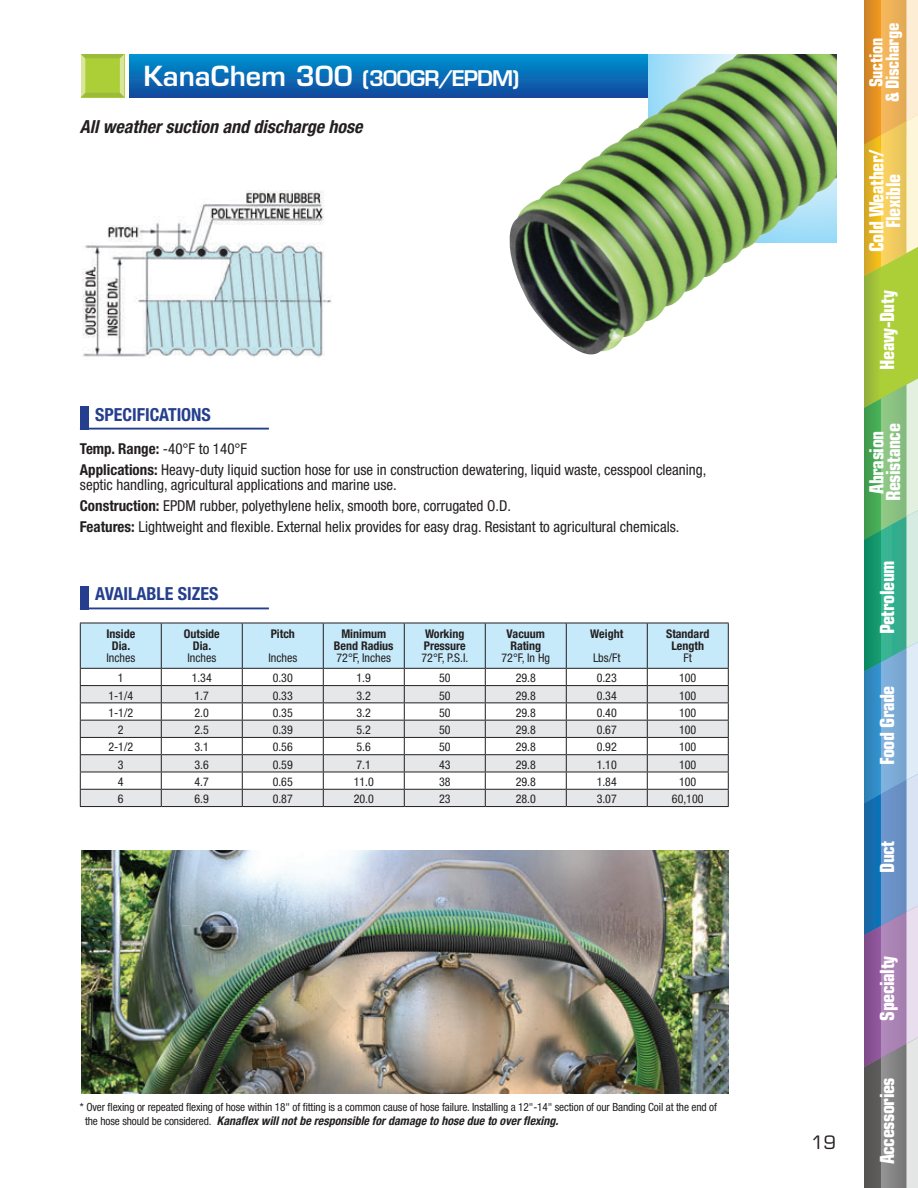
<style>
.page{position:relative;width:918px;height:1188px;background:#fff}
.page>*{position:absolute;margin:0;border:0;box-sizing:border-box;transform-origin:0 0}
.t1{font:600 21px "Eurostile";letter-spacing:-.05em;color:#fff}
.t2{font:700 condensed 19.5px/16.5px "Eurostile";letter-spacing:-.025em;color:#fff;text-align:center}
.t3{font:italic 700 condensed 18px "Helvetica Neue";color:#231f20}
.t4{font:700 condensed 18px "Helvetica Neue";color:#253f8e}
.t5{font:700 condensed 18px/16.5px "Eurostile";letter-spacing:-.025em;color:#fff;text-align:center}
.t6{font:18px "Eurostile";color:#231f20}
.t7{font:condensed 15px/21px "Helvetica Neue";color:#231f20}
.t8{font:condensed 12px "Helvetica Neue";color:#231f20}
.t9{font:700 condensed 12px/12px "Helvetica Neue";color:#231f20;text-align:center}
.t10{font:italic 700 condensed 12px "Helvetica Neue";color:#231f20}
.t11{font:condensed 11.25px "Helvetica Neue";letter-spacing:-.01em;color:#231f20}
.s1{font-size:27px}
.s2{font-weight:700}
.s3{font-weight:400;font-style:normal;font-size:11.25px}
</style>
<div class="page">
<svg style="left:864px;top:0;width:54px;height:1188px;background:#98ab8c"></svg>
<svg style="left:81px;top:54px;width:43px;height:43px;background:#b0ce49"></svg>
<img style="left:130px;top:54px;width:378px;height:43px">
<div style="left:80px;top:406px;width:9px;height:23px;background:#253f8e"></div>
<hr style="left:80px;top:428px;width:189px;height:2px;background:#253f8e">
<svg style="left:80px;top:624px;width:649px;height:182px"></svg>
<hr style="left:80px;top:806px;width:81px;height:1px;background:#231f20">
<hr style="left:161px;top:806px;width:81px;height:1px;background:#231f20">
<hr style="left:242px;top:806px;width:81px;height:1px;background:#231f20">
<hr style="left:323px;top:806px;width:81px;height:1px;background:#231f20">
<hr style="left:404px;top:806px;width:81px;height:1px;background:#231f20">
<hr style="left:485px;top:806px;width:81px;height:1px;background:#231f20">
<hr style="left:566px;top:806px;width:81px;height:1px;background:#231f20">
<hr style="left:647px;top:806px;width:82px;height:1px;background:#231f20">
<hr style="left:80px;top:623px;width:81px;height:1px;background:#231f20">
<hr style="left:80px;top:623px;width:1px;height:45px;background:#231f20">
<hr style="left:161px;top:623px;width:81px;height:1px;background:#231f20">
<hr style="left:161px;top:623px;width:1px;height:45px;background:#231f20">
<hr style="left:242px;top:623px;width:81px;height:1px;background:#231f20">
<hr style="left:242px;top:623px;width:1px;height:45px;background:#231f20">
<hr style="left:323px;top:623px;width:81px;height:1px;background:#231f20">
<hr style="left:323px;top:623px;width:1px;height:45px;background:#231f20">
<hr style="left:404px;top:623px;width:81px;height:1px;background:#231f20">
<hr style="left:404px;top:623px;width:1px;height:45px;background:#231f20">
<hr style="left:485px;top:623px;width:81px;height:1px;background:#231f20">
<hr style="left:485px;top:623px;width:1px;height:45px;background:#231f20">
<hr style="left:566px;top:623px;width:81px;height:1px;background:#231f20">
<hr style="left:566px;top:623px;width:1px;height:45px;background:#231f20">
<hr style="left:647px;top:623px;width:82px;height:1px;background:#231f20">
<hr style="left:647px;top:623px;width:1px;height:45px;background:#231f20">
<hr style="left:728px;top:623px;width:1px;height:45px;background:#231f20">
<hr style="left:80px;top:668px;width:81px;height:1px;background:#231f20">
<hr style="left:161px;top:668px;width:81px;height:1px;background:#231f20">
<hr style="left:242px;top:668px;width:81px;height:1px;background:#231f20">
<hr style="left:323px;top:668px;width:81px;height:1px;background:#231f20">
<hr style="left:404px;top:668px;width:81px;height:1px;background:#231f20">
<hr style="left:485px;top:668px;width:81px;height:1px;background:#231f20">
<hr style="left:566px;top:668px;width:81px;height:1px;background:#231f20">
<hr style="left:647px;top:668px;width:82px;height:1px;background:#231f20">
<div style="left:80px;top:586px;width:9px;height:23px;background:#253f8e"></div>
<hr style="left:80px;top:608px;width:189px;height:1px;background:#253f8e">
<img style="left:83px;top:190px;width:248px;height:168px">
<img style="left:81px;top:850px;width:648px;height:243px">
<img style="left:508px;top:54px;width:329px;height:301px">
<h1 class="t1" style="left:144px;top:65px;width:377px"><span class="s1">KanaChem 300</span> (300GR/EPDM)</h1>
<p class="t3" style="left:80px;top:115px;width:284px">All weather suction and discharge hose</p>
<p class="t4" style="left:95px;top:403px;width:117px">SPECIFICATIONS</p>
<p class="t7" style="left:80px;top:438px;width:628px"><span class="s2">Temp. Range:</span> -40°F to 140°F<br><span class="s2">Applications:</span> Heavy-duty liquid suction hose for use in construction dewatering, liquid waste, cesspool cleaning,</p>
<p class="t7" style="left:80px;top:474px;width:601px">septic handling, agricultural applications and marine use.<br><span class="s2">Construction:</span> EPDM rubber, polyethylene helix, smooth bore, corrugated O.D.<br><span class="s2">Features:</span> Lightweight and flexible. External helix provides for easy drag. Resistant to agricultural chemicals.</p>
<p class="t4" style="left:95px;top:583px;width:125px">AVAILABLE SIZES</p>
<p class="t9" style="left:106px;top:628px;width:30px">Inside<br>Dia.</p>
<p class="t8" style="left:106px;top:651px;width:30px">Inches</p>
<p class="t9" style="left:184px;top:628px;width:37px">Outside<br>Dia.</p>
<p class="t8" style="left:187px;top:651px;width:30px">Inches</p>
<p class="t9" style="left:271px;top:628px;width:26px">Pitch</p>
<p class="t8" style="left:268px;top:651px;width:30px">Inches</p>
<p class="t9" style="left:334px;top:628px;width:61px">Minimum<br>Bend Radius</p>
<p class="t8" style="left:337px;top:651px;width:56px">72°F, Inches</p>
<p class="t9" style="left:424px;top:628px;width:43px;text-align:left">Working<br>Pressure</p>
<p class="t8" style="left:422px;top:651px;width:48px">72°F, P.S.I.</p>
<p class="t9" style="left:507px;top:628px;width:40px">Vacuum<br>Rating</p>
<p class="t8" style="left:502px;top:651px;width:50px">72°F, In Hg</p>
<p class="t9" style="left:590px;top:628px;width:34px">Weight</p>
<p class="t8" style="left:593px;top:651px;width:29px">Lbs/Ft</p>
<p class="t9" style="left:666px;top:628px;width:45px">Standard<br>Length</p>
<p class="t8" style="left:684px;top:651px;width:10px">Ft</p>
<p class="t8" style="left:118px;top:671px;width:7px">1</p>
<p class="t8" style="left:192px;top:671px;width:22px">1.34</p>
<p class="t8" style="left:273px;top:671px;width:22px">0.30</p>
<p class="t8" style="left:357px;top:671px;width:16px">1.9</p>
<p class="t8" style="left:439px;top:671px;width:13px">50</p>
<p class="t8" style="left:516px;top:671px;width:22px">29.8</p>
<p class="t8" style="left:597px;top:671px;width:22px">0.23</p>
<p class="t8" style="left:679px;top:671px;width:19px">100</p>
<p class="t8" style="left:108px;top:688px;width:26px">1-1/4</p>
<p class="t8" style="left:195px;top:688px;width:16px">1.7</p>
<p class="t8" style="left:273px;top:688px;width:22px">0.33</p>
<p class="t8" style="left:357px;top:688px;width:16px">3.2</p>
<p class="t8" style="left:439px;top:688px;width:13px">50</p>
<p class="t8" style="left:516px;top:688px;width:22px">29.8</p>
<p class="t8" style="left:597px;top:688px;width:22px">0.34</p>
<p class="t8" style="left:679px;top:688px;width:19px">100</p>
<p class="t8" style="left:108px;top:706px;width:26px">1-1/2</p>
<p class="t8" style="left:195px;top:706px;width:16px">2.0</p>
<p class="t8" style="left:273px;top:706px;width:22px">0.35</p>
<p class="t8" style="left:357px;top:706px;width:16px">3.2</p>
<p class="t8" style="left:439px;top:706px;width:13px">50</p>
<p class="t8" style="left:516px;top:706px;width:22px">29.8</p>
<p class="t8" style="left:597px;top:706px;width:22px">0.40</p>
<p class="t8" style="left:679px;top:706px;width:19px">100</p>
<p class="t8" style="left:118px;top:723px;width:7px">2</p>
<p class="t8" style="left:195px;top:723px;width:16px">2.5</p>
<p class="t8" style="left:273px;top:723px;width:22px">0.39</p>
<p class="t8" style="left:357px;top:723px;width:16px">5.2</p>
<p class="t8" style="left:439px;top:723px;width:13px">50</p>
<p class="t8" style="left:516px;top:723px;width:22px">29.8</p>
<p class="t8" style="left:597px;top:723px;width:22px">0.67</p>
<p class="t8" style="left:679px;top:723px;width:19px">100</p>
<p class="t8" style="left:108px;top:740px;width:26px">2-1/2</p>
<p class="t8" style="left:195px;top:740px;width:16px">3.1</p>
<p class="t8" style="left:273px;top:740px;width:22px">0.56</p>
<p class="t8" style="left:357px;top:740px;width:16px">5.6</p>
<p class="t8" style="left:439px;top:740px;width:13px">50</p>
<p class="t8" style="left:516px;top:740px;width:22px">29.8</p>
<p class="t8" style="left:597px;top:740px;width:22px">0.92</p>
<p class="t8" style="left:679px;top:740px;width:19px">100</p>
<p class="t8" style="left:118px;top:758px;width:7px">3</p>
<p class="t8" style="left:195px;top:758px;width:16px">3.6</p>
<p class="t8" style="left:273px;top:758px;width:22px">0.59</p>
<p class="t8" style="left:357px;top:758px;width:16px">7.1</p>
<p class="t8" style="left:439px;top:758px;width:13px">43</p>
<p class="t8" style="left:516px;top:758px;width:22px">29.8</p>
<p class="t8" style="left:597px;top:758px;width:22px">1.10</p>
<p class="t8" style="left:679px;top:758px;width:19px">100</p>
<p class="t8" style="left:118px;top:775px;width:7px">4</p>
<p class="t8" style="left:195px;top:775px;width:16px">4.7</p>
<p class="t8" style="left:273px;top:775px;width:22px">0.65</p>
<p class="t8" style="left:354px;top:775px;width:22px">11.0</p>
<p class="t8" style="left:439px;top:775px;width:13px">38</p>
<p class="t8" style="left:516px;top:775px;width:22px">29.8</p>
<p class="t8" style="left:597px;top:775px;width:22px">1.84</p>
<p class="t8" style="left:679px;top:775px;width:19px">100</p>
<p class="t8" style="left:118px;top:792px;width:7px">6</p>
<p class="t8" style="left:195px;top:792px;width:16px">6.9</p>
<p class="t8" style="left:273px;top:792px;width:22px">0.87</p>
<p class="t8" style="left:354px;top:792px;width:22px">20.0</p>
<p class="t8" style="left:439px;top:792px;width:13px">23</p>
<p class="t8" style="left:516px;top:792px;width:22px">28.0</p>
<p class="t8" style="left:597px;top:792px;width:22px">3.07</p>
<p class="t8" style="left:672px;top:792px;width:33px">60,100</p>
<p class="t11" style="left:80px;top:1101px;width:639px">* Over flexing or repeated flexing of hose within 18" of fitting is a common cause of hose failure. Installing a 12"-14" section of our Banding Coil at the end of</p>
<p class="t10" style="left:85px;top:1113px;width:475px"><span class="s3">the hose should be considered.</span> Kanaflex will not be responsible for damage to hose due to over flexing.</p>
<p class="t6" style="left:811px;top:1131px;width:26px">19</p>
<p class="t5" style="left:868px;top:102px;width:81px;rotate:-90deg">Suction<br>&amp; Discharge</p>
<h2 class="t2" style="left:868px;top:252px;width:105px;rotate:-90deg">Cold Weather/<br>Flexible</h2>
<h2 class="t2" style="left:879px;top:370px;width:81px;rotate:-90deg">Heavy-Duty</h2>
<h2 class="t2" style="left:868px;top:501px;width:80px;rotate:-90deg">Abrasion<br>Resistance</h2>
<h2 class="t2" style="left:879px;top:634px;width:75px;rotate:-90deg">Petroleum</h2>
<h2 class="t2" style="left:879px;top:765px;width:81px;rotate:-90deg">Food Grade</h2>
<h2 class="t2" style="left:879px;top:873px;width:34px;rotate:-90deg">Duct</h2>
<h2 class="t2" style="left:879px;top:1021px;width:66px;rotate:-90deg">Specialty</h2>
<h2 class="t2" style="left:879px;top:1164px;width:89px;rotate:-90deg">Accessories</h2>
</div>
